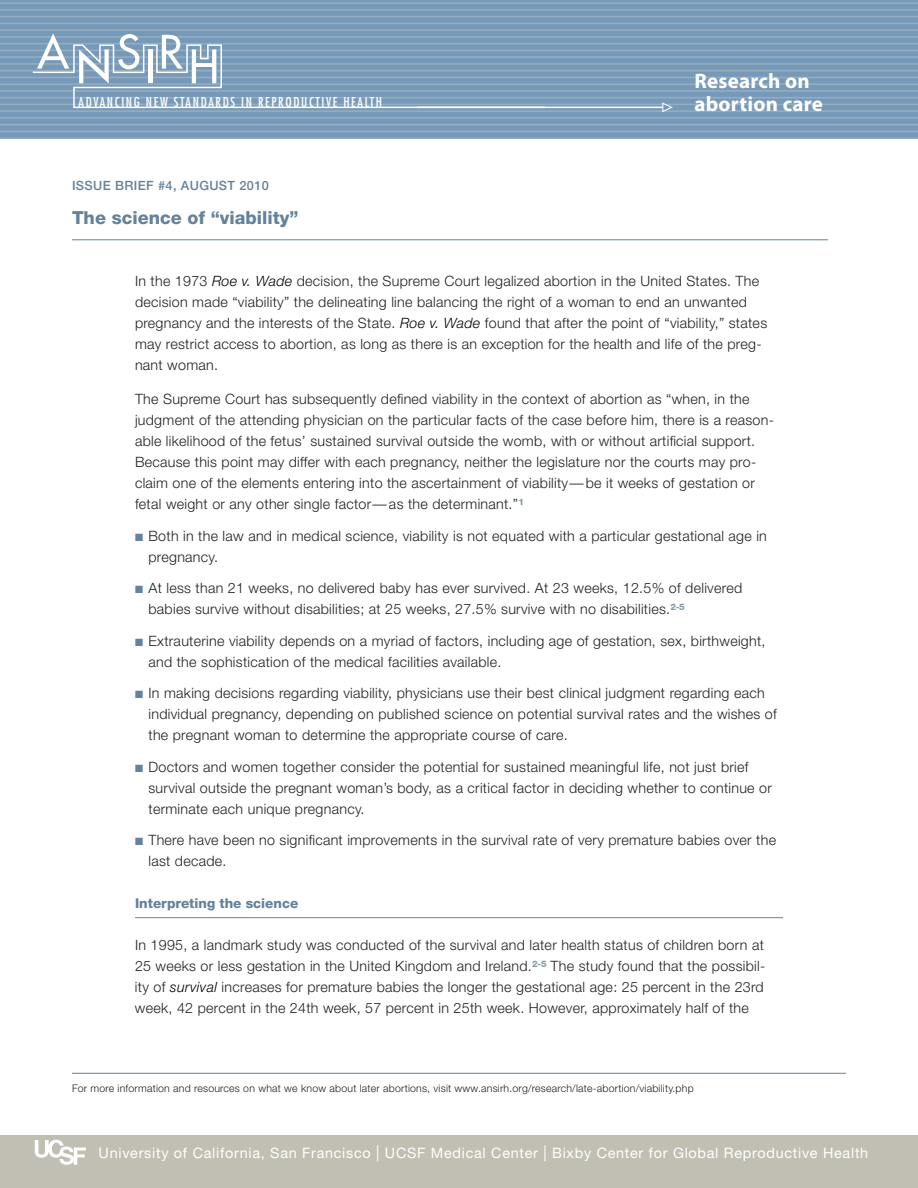
<style>
.page{position:relative;width:918px;height:1188px;background:#fff}
.page>*{position:absolute;margin:0;border:0;box-sizing:border-box;transform-origin:0 0}
.t1{font:700 21px "Myriad Pro";letter-spacing:.01em;color:#fff}
.t2{font:800 18px "Helvetica Neue";color:#64829b}
.t3{font:14.4px "Helvetica Neue";letter-spacing:.05em;color:#fff}
.t4{font:300 14.25px/21px "Helvetica Neue";letter-spacing:.02em;color:#231f20}
.t5{font:800 13.5px "Helvetica Neue";color:#64829b}
.t6{font:condensed 13.2px "Futura";letter-spacing:.125em;color:#fff}
.t7{font:500 12.75px "Helvetica Neue";letter-spacing:.03em;color:#64829b}
.t8{font:300 10.5px "Helvetica Neue";letter-spacing:.02em;color:#231f20}
.s1{font-style:italic;color:#000}
.s2{color:#64829b}
.s3{font-size:21.6px}
</style>
<div class="page">
<div style="left:0;top:0;width:918px;height:138px;background:#7699ba"></div>
<hr style="left:0;top:137px;width:918px;height:2px;background:#94aebe">
<hr style="left:0;top:131px;width:918px;height:1px;background:#94aebe">
<hr style="left:0;top:124px;width:918px;height:1px;background:#94aebe">
<hr style="left:0;top:117px;width:918px;height:2px;background:#94aebe">
<hr style="left:0;top:110px;width:918px;height:2px;background:#94aebe">
<hr style="left:0;top:104px;width:918px;height:1px;background:#94aebe">
<hr style="left:0;top:97px;width:918px;height:1px;background:#94aebe">
<hr style="left:0;top:90px;width:918px;height:2px;background:#94aebe">
<hr style="left:0;top:83px;width:918px;height:2px;background:#94aebe">
<hr style="left:0;top:77px;width:918px;height:1px;background:#94aebe">
<hr style="left:0;top:70px;width:918px;height:1px;background:#94aebe">
<hr style="left:0;top:63px;width:918px;height:2px;background:#94aebe">
<hr style="left:0;top:56px;width:918px;height:2px;background:#94aebe">
<hr style="left:0;top:50px;width:918px;height:1px;background:#94aebe">
<hr style="left:0;top:43px;width:918px;height:1px;background:#94aebe">
<hr style="left:0;top:36px;width:918px;height:2px;background:#94aebe">
<hr style="left:0;top:29px;width:918px;height:2px;background:#94aebe">
<hr style="left:0;top:23px;width:918px;height:1px;background:#94aebe">
<hr style="left:0;top:16px;width:918px;height:1px;background:#94aebe">
<hr style="left:0;top:9px;width:918px;height:2px;background:#94aebe">
<hr style="left:0;top:2px;width:918px;height:2px;background:#94aebe">
<hr style="left:0;top:0;width:918px;height:1px;background:#94aebe">
<hr style="left:72px;top:239px;width:756px;height:1px;background:#64829b">
<hr style="left:135px;top:917px;width:648px;height:1px;background:#64829b">
<div style="left:0;top:1135px;width:918px;height:53px;background:#c1bfb3"></div>
<svg style="left:35px;top:1140px;width:51px;height:25px"></svg>
<svg style="left:33px;top:33px;width:640px;height:80px"></svg>
<hr style="left:72px;top:1073px;width:774px;height:1px;background:#64829b">
<h1 class="t1" style="left:694px;top:67px;width:117px">Research on</h1>
<p class="t6" style="left:79px;top:94px;width:305px">ADVANCING NEW STANDARDS IN REPRODUCTIVE HEALTH</p>
<h1 class="t1" style="left:694px;top:90px;width:130px">abortion care</h1>
<p class="t6" style="left:40px;top:94px;width:305px">ADVANCING EW STANDARDS IN REPRODUCTIVE HEALTH</p>
<p class="t7" style="left:72px;top:178px;width:199px">ISSUE BRIEF #4, AUGUST 2010</p>
<p class="t2" style="left:72px;top:207px;width:228px">The science of “viability”</p>
<p class="t4" style="left:135px;top:270px;width:634px">In the 1973 <span class="s1">Roe v. Wade</span> decision, the Supreme Court legalized abortion in the United States. The decision made “viability” the delineating line balancing the right of a woman to end an unwanted pregnancy and the interests of the State. <span class="s1">Roe v. Wade</span> found that after the point of “viability,” states may restrict access to abortion, as long as there is an exception for the health and life of the preg&shy;nant woman.</p>
<p class="t4" style="left:135px;top:388px;width:641px">The Supreme Court has subsequently defined viability in the context of abortion as “when, in the judgment of the attending physician on the particular facts of the case before him, there is a reason&shy;able likelihood of the fetus’ sustained survival outside the womb, with or without artificial support.<br>Because this point may differ with each pregnancy, neither the legislature nor the courts may pro&shy;claim one of the elements entering into the ascertainment of viability—be it weeks of gestation or fetal weight or any other single factor—as the determinant.”<sup>1</sup></p>
<p class="t4" style="left:148px;top:525px;width:620px;text-indent:-14px"><span class="s2">■</span> Both in the law and in medical science, viability is not equated with a particular gestational age in pregnancy.</p>
<p class="t4" style="left:148px;top:577px;width:595px;text-indent:-14px"><span class="s2">■</span> At less than 21 weeks, no delivered baby has ever survived. At 23 weeks, 12.5% of delivered babies survive without disabilities; at 25 weeks, 27.5% survive with no disabilities.<sup>2-5</sup></p>
<p class="t4" style="left:148px;top:630px;width:619px;text-indent:-14px"><span class="s2">■</span> Extrauterine viability depends on a myriad of factors, including age of gestation, sex, birthweight, and the sophistication of the medical facilities available.</p>
<p class="t4" style="left:148px;top:682px;width:630px;text-indent:-14px"><span class="s2">■</span> In making decisions regarding viability, physicians use their best clinical judgment regarding each individual pregnancy, depending on published science on potential survival rates and the wishes of the pregnant woman to determine the appropriate course of care.</p>
<p class="t4" style="left:148px;top:756px;width:625px;text-indent:-14px"><span class="s2">■</span> Doctors and women together consider the potential for sustained meaningful life, not just brief survival outside the pregnant woman’s body, as a critical factor in deciding whether to continue or terminate each unique pregnancy.</p>
<p class="t4" style="left:148px;top:829px;width:629px;text-indent:-14px"><span class="s2">■</span> There have been no significant improvements in the survival rate of very premature babies over the last decade.</p>
<p class="t5" style="left:135px;top:895px;width:165px">Interpreting the science</p>
<p class="t4" style="left:135px;top:934px;width:632px;text-align:justify">In 1995, a landmark study was conducted of the survival and later health status of children born at 25 weeks or less gestation in the United Kingdom and Ireland.<sup>2-5</sup> The study found that the possibil&shy;ity of <span class="s1">survival</span> increases for premature babies the longer the gestational age: 25 percent in the 23rd week, 42 percent in the 24th week, 57 percent in 25th week. However, approximately half of the</p>
<p class="t8" style="left:72px;top:1082px;width:623px">For more information and resources on what we know about later abortions, visit www.ansirh.org/research/late-abortion/viability.php</p>
<p class="t3" style="left:99px;top:1144px;width:771px">University of California, San Francisco <span class="s3">|</span> UCSF Medical Center <span class="s3">|</span> Bixby Center for Global Reproductive Health</p>
</div>
